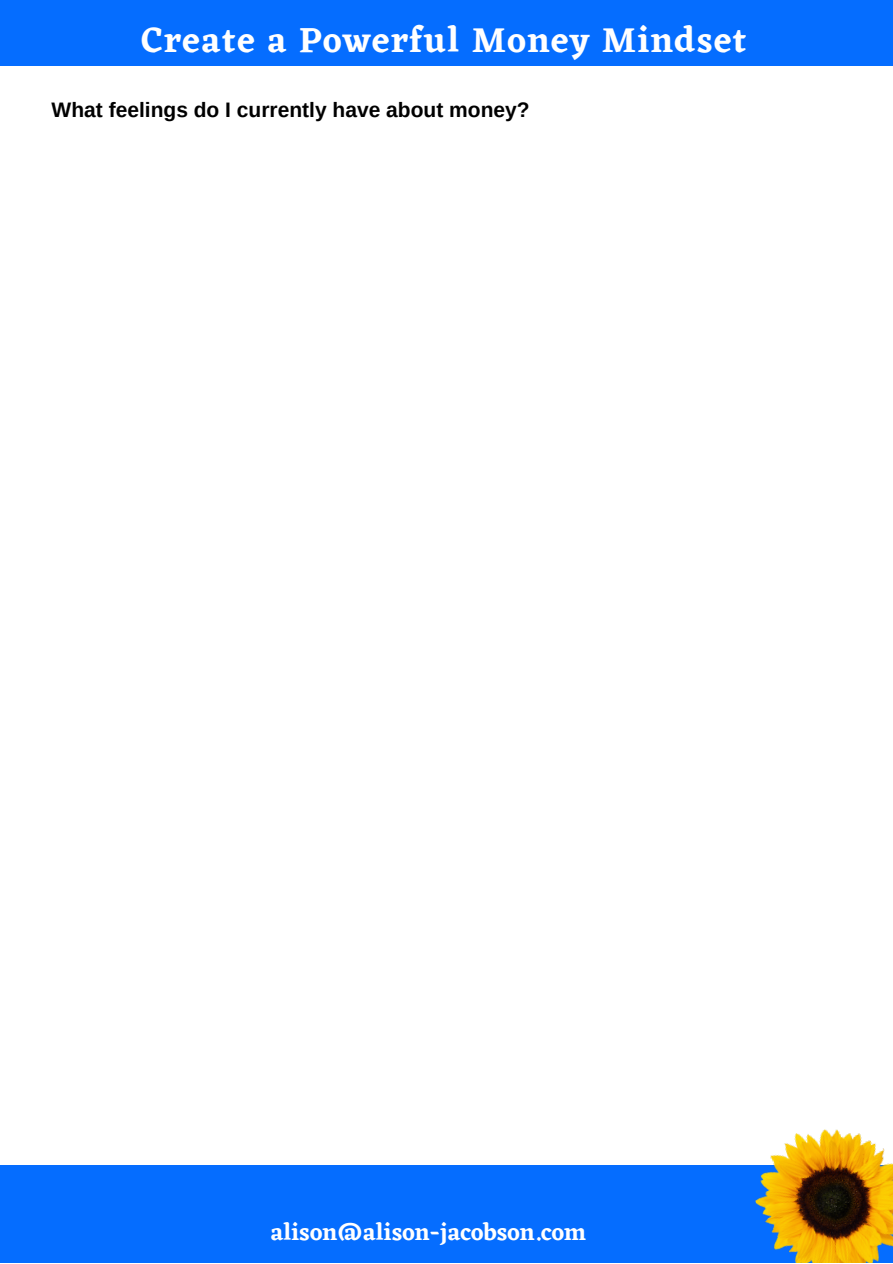
<style>
.page{position:relative;width:893px;height:1264px;background:#fff}
.page>*{position:absolute;margin:0;border:0;box-sizing:border-box;transform-origin:0 0}
.t1{font:600 36px "Eczar";letter-spacing:.04em;color:#fff}
.t2{font:600 24px "Eczar";color:#fff}
.t3{font:700 21px "Arimo";color:#000}
</style>
<div class="page">
<div style="left:0;top:1164px;width:892px;height:98px;background:#056dff"></div>
<div style="left:0;top:0;width:892px;height:65px;background:#056dff"></div>
<img style="left:739px;top:1129px;width:153px;height:133px">
<h1 class="t1" style="left:142px;top:19px;width:606px">Create a Powerful Money Mindset</h1>
<p class="t3" style="left:52px;top:98px;width:479px">What feelings do I currently have about money?</p>
<p class="t2" style="left:270px;top:1218px;width:317px">alison@alison-jacobson.com</p>
</div>
